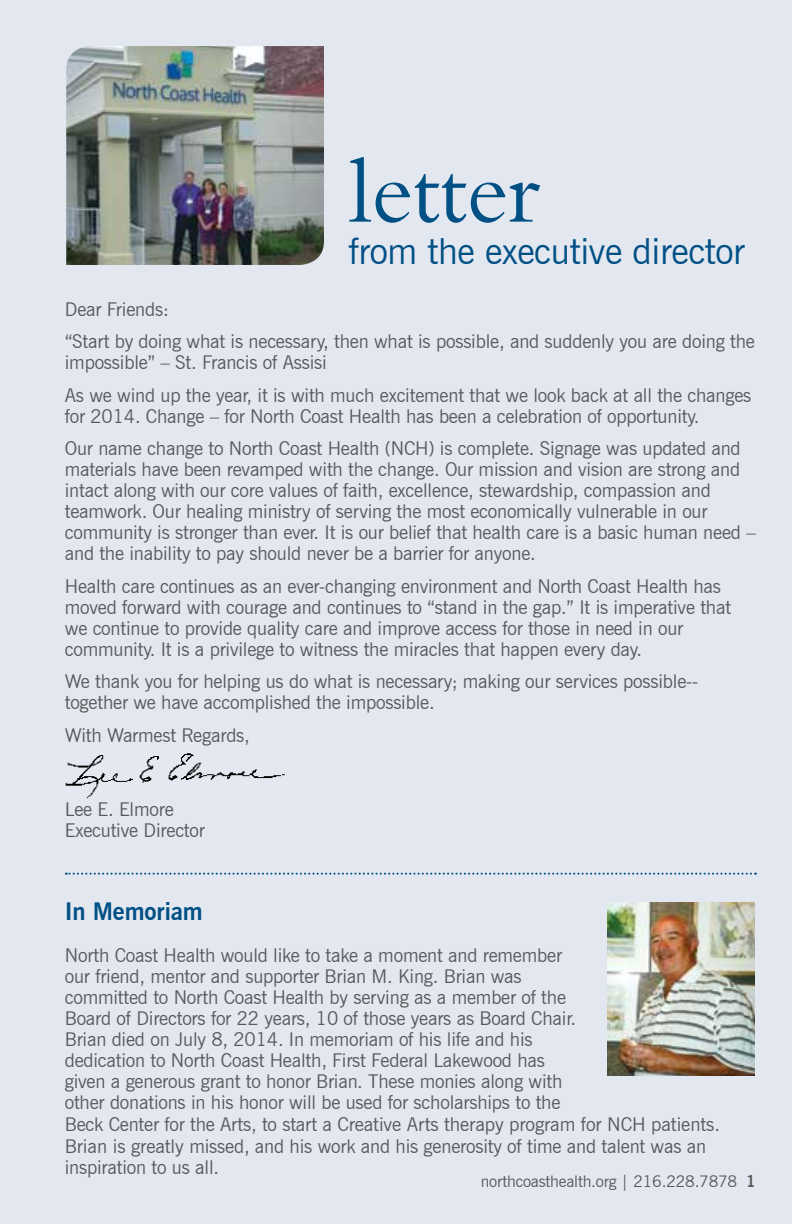
<style>
.page{position:relative;width:792px;height:1224px;background:#e3e7ef}
.page>*{position:absolute;margin:0;border:0;box-sizing:border-box;transform-origin:0 0}
.t1{font:96px "Bembo";letter-spacing:-.01em;color:#005085}
.t2{font:36px "News Gothic BT";letter-spacing:-.01em;color:#005085}
.t3{font:700 24px "News Gothic BT";letter-spacing:-.005em;color:#005085}
.t4{font:19px/21.2px "News Gothic BT";letter-spacing:-.01em;color:#58595b}
.t5{font:16px "News Gothic BT";letter-spacing:-.01em;color:#58595b}
.s1{font-weight:700}
</style>
<div class="page">
<img style="left:65px;top:753px;width:220px;height:46px">
<img style="left:66px;top:46px;width:258px;height:219px">
<img style="left:607px;top:903px;width:148px;height:173px">
<svg style="left:66px;top:873px;width:690px;height:2px"></svg>
<h1 class="t1" style="left:349px;top:136px;width:192px">letter</h1>
<h2 class="t2" style="left:349px;top:229px;width:398px">from the executive director</h2>
<p class="t4" style="left:65px;top:293px;width:692px;line-height:32.6px">Dear Friends:<br>“Start by doing what is necessary, then what is possible, and suddenly you are doing the</p>
<p class="t4" style="left:65px;top:346px;width:688px;line-height:32.6px">impossible” – St. Francis of Assisi<br>As we wind up the year, it is with much excitement that we look back at all the changes</p>
<p class="t4" style="left:65px;top:400px;width:677px;line-height:32.6px">for 2014. Change – for North Coast Health has been a celebration of opportunity.<br>Our name change to North Coast Health (NCH) is complete. Signage was updated and</p>
<p class="t4" style="left:65px;top:459px;width:692px">materials have been revamped with the change. Our mission and vision are strong and intact along with our core values of faith, excellence, stewardship, compassion and teamwork. Our healing ministry of serving the most economically vulnerable in our community is stronger than ever. It is our belief that health care is a basic human need – and the inability to pay should never be a barrier for anyone.</p>
<p class="t4" style="left:65px;top:576px;width:668px">Health care continues as an ever-changing environment and North Coast Health has moved forward with courage and continues to “stand in the gap.” It is imperative that we continue to provide quality care and improve access for those in need in our community. It is a privilege to witness the miracles that happen every day.</p>
<p class="t4" style="left:65px;top:671px;width:635px">We thank you for helping us do what is necessary; making our services possible-- together we have accomplished the impossible.</p>
<p class="t4" style="left:65px;top:724px;width:187px">With Warmest Regards,</p>
<p class="t4" style="left:65px;top:799px;width:142px">Lee E. Elmore<br>Executive Director</p>
<p class="t3" style="left:65px;top:897px;width:139px">In Memoriam</p>
<p class="t4" style="left:65px;top:945px;width:657px">North Coast Health would like to take a moment and remember<br>our friend, mentor and supporter Brian M. King. Brian was<br>committed to North Coast Health by serving as a member of the<br>Board of Directors for 22 years, 10 of those years as Board Chair.<br>Brian died on July 8, 2014. In memoriam of his life and his<br>dedication to North Coast Health, First Federal Lakewood has<br>given a generous grant to honor Brian. These monies along with<br>other donations in his honor will be used for scholarships to the<br>Beck Center for the Arts, to start a Creative Arts therapy program for NCH patients.<br>Brian is greatly missed, and his work and his generosity of time and talent was an inspiration to us all.</p>
<p class="t5" style="left:481px;top:1172px;width:277px">northcoasthealth.org | 216.228.7878 <span class="s1">1</span></p>
</div>
